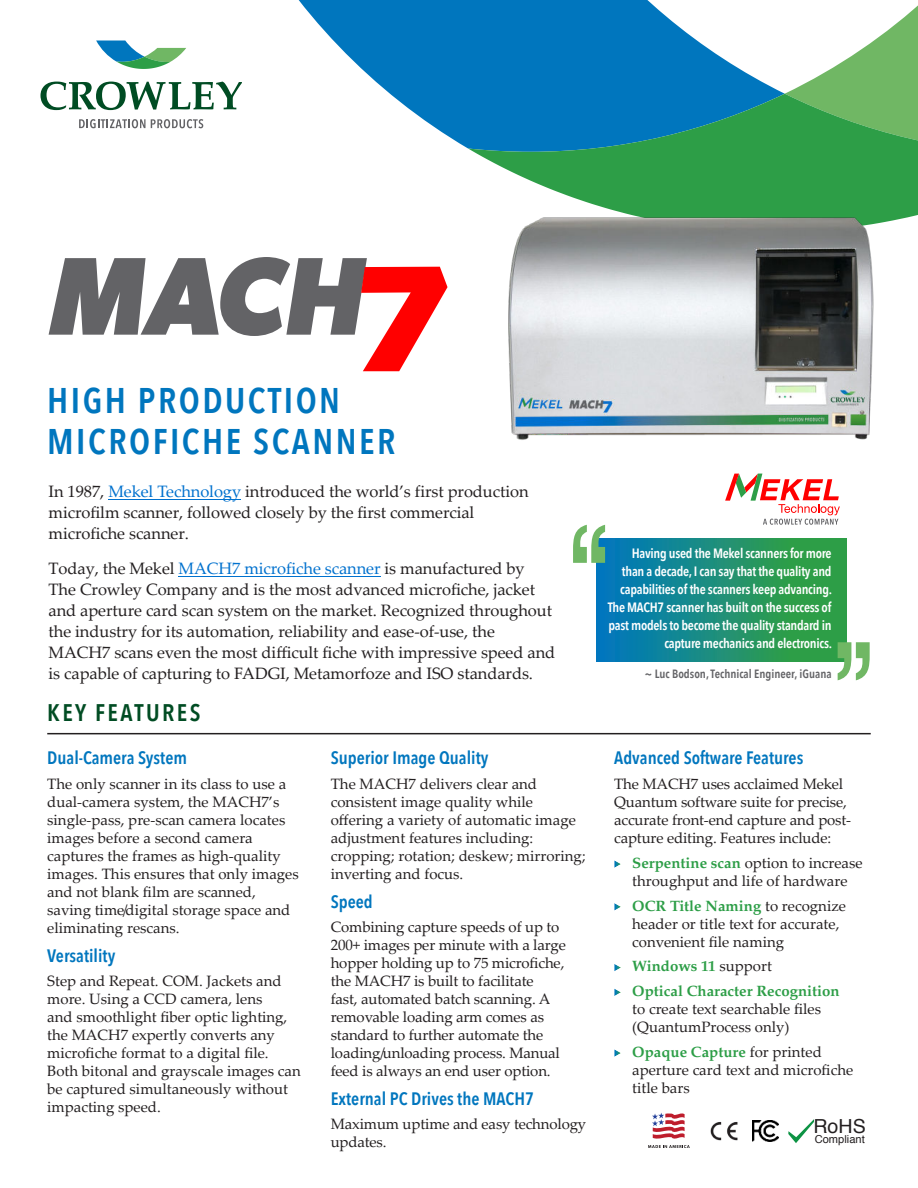
<style>
.page{position:relative;width:918px;height:1188px;background:#fff}
.page>*{position:absolute;margin:0;border:0;box-sizing:border-box;transform-origin:0 0}
.t1{font:600 35.7px/41.2px "Avenir Next Condensed";letter-spacing:.07em;color:#0076be}
.t2{font:600 24px "Avenir Next Condensed";letter-spacing:.1em;color:#004c23}
.t3{font:19.35px "Helvetica";color:#231f20}
.t4{font:600 18px "Avenir Next Condensed";color:#0076be}
.t5{font:16.5px/21px "Palatino Linotype";letter-spacing:-.005em;color:#231f20}
.t6{font:15px/18px "Palatino Linotype";color:#231f20}
.t7{font:700 15px/24.8px "Palatino";color:#2d9e47}
.t8{font:600 13.5px/18px "Avenir Next Condensed";letter-spacing:-.02em;color:#fff;text-align:right}
.t9{font:600 12px "Avenir Next Condensed";color:#636366}
.t10{font:10.95px "Helvetica";color:#231f20}
.s1{color:#0071ce}
.s2{font-family:"Palatino";font-weight:700;color:#2d9e47}
.s3{font-family:"Palatino Linotype";font-weight:400;color:#231f20}
</style>
<div class="page">
<svg style="left:614px;top:860px;width:7px;height:8px"></svg>
<svg style="left:614px;top:903px;width:7px;height:8px"></svg>
<svg style="left:614px;top:964px;width:7px;height:7px"></svg>
<svg style="left:614px;top:988px;width:7px;height:8px"></svg>
<svg style="left:614px;top:1049px;width:7px;height:8px"></svg>
<svg style="left:298px;top:0;width:487px;height:149px;fill:#0076be"></svg>
<svg style="left:785px;top:5px;width:133px;height:89px"></svg>
<svg style="left:468px;top:94px;width:450px;height:127px;background:#369d76"></svg>
<svg style="left:79px;top:119px;width:124px;height:9px"></svg>
<svg style="left:40px;top:82px;width:202px;height:28px"></svg>
<svg style="left:96px;top:40px;width:90px;height:29px"></svg>
<svg style="left:596px;top:539px;width:250px;height:122px;background:#1b8e78"></svg>
<svg style="left:573px;top:525px;width:32px;height:38px"></svg>
<svg style="left:838px;top:642px;width:32px;height:38px"></svg>
<img style="left:488px;top:208px;width:405px;height:232px">
<svg style="left:725px;top:474px;width:115px;height:51px"></svg>
<hr style="left:47px;top:733px;width:824px;height:1px;background:#231f20">
<svg style="left:49px;top:257px;width:399px;height:114px"></svg>
<svg style="left:788px;top:1119px;width:26px;height:24px"></svg>
<img style="left:710px;top:1122px;width:28px;height:19px">
<img style="left:753px;top:1120px;width:25px;height:22px">
<svg style="left:648px;top:1113px;width:41px;height:35px"></svg>
<hr style="left:108px;top:499px;width:133px;height:1px;background:#0071ce">
<hr style="left:179px;top:576px;width:202px;height:1px;background:#0071ce">
<h1 class="t1" style="left:47px;top:383px;width:350px">HIGH PRODUCTION<br>MICROFICHE SCANNER</h1>
<p class="t5" style="left:49px;top:480px;width:482px">In 1987, <span class="s1">Mekel Technology</span> introduced the world’s first production microfilm scanner, followed closely by the first commercial microfiche scanner.</p>
<p class="t5" style="left:49px;top:557px;width:508px">Today, the Mekel <span class="s1">MACH7 microfiche scanner</span> is manufactured by The Crowley Company and is the most advanced microfiche, jacket and aperture card scan system on the market. Recognized throughout the industry for its automation, reliability and ease-of-use, the MACH7 scans even the most difficult fiche with impressive speed and is capable of capturing to FADGI, Metamorfoze and ISO standards.</p>
<h2 class="t2" style="left:47px;top:702px;width:155px">KEY FEATURES</h2>
<p class="t4" style="left:47px;top:750px;width:141px">Dual-Camera System</p>
<p class="t6" style="left:47px;top:777px;width:253px">The only scanner in its class to use a dual-camera system, the MACH7’s single-pass, pre-scan camera locates images before a second camera captures the frames as high-quality images. This ensures that only images and not blank film are scanned, saving time/digital storage space and eliminating rescans.</p>
<p class="t4" style="left:47px;top:948px;width:70px">Versatility</p>
<p class="t6" style="left:47px;top:974px;width:255px">Step and Repeat. COM. Jackets and more. Using a CCD camera, lens<br>and smoothlight fiber optic lighting, the MACH7 expertly converts any microfiche format to a digital file.<br>Both bitonal and grayscale images can be captured simultaneously without impacting speed.</p>
<p class="t4" style="left:331px;top:750px;width:159px">Superior Image Quality</p>
<p class="t6" style="left:331px;top:777px;width:256px">The MACH7 delivers clear and consistent image quality while offering a variety of automatic image adjustment features including: cropping; rotation; deskew; mirroring; inverting and focus.</p>
<p class="t4" style="left:331px;top:894px;width:44px">Speed</p>
<p class="t6" style="left:331px;top:920px;width:237px">Combining capture speeds of up to 200+ images per minute with a large hopper holding up to 75 microfiche, the MACH7 is built to facilitate<br>fast, automated batch scanning. A removable loading arm comes as standard to further automate the loading/unloading process. Manual feed is always an end user option.</p>
<p class="t4" style="left:331px;top:1091px;width:205px">External PC Drives the MACH7</p>
<p class="t6" style="left:331px;top:1117px;width:257px">Maximum uptime and easy technology updates.</p>
<p class="t8" style="left:608px;top:546px;width:226px">Having used the Mekel scanners for more than a decade, I can say that the quality and capabilities of the scanners keep advancing.<br>The MACH7 scanner has built on the success of past models to become the quality standard in capture mechanics and electronics.</p>
<p class="t9" style="left:645px;top:669px;width:189px">~ Luc Bodson, Technical Engineer, iGuana</p>
<p class="t4" style="left:614px;top:750px;width:191px">Advanced Software Features</p>
<p class="t6" style="left:614px;top:777px;width:238px">The MACH7 uses acclaimed Mekel Quantum software suite for precise, accurate front-end capture and post&shy;capture editing. Features include:</p>
<p class="t6" style="left:632px;top:856px;width:232px"><span class="s2">Serpentine scan</span> option to increase throughput and life of hardware</p>
<p class="t7" style="left:632px;top:895px;width:215px">OCR Title Naming <span class="s3">to recognize</span></p>
<p class="t6" style="left:632px;top:916px;width:209px">header or title text for accurate, convenient file naming</p>
<p class="t7" style="left:632px;top:956px;width:209px">Windows 11 <span class="s3">support<br></span>Optical Character Recognition</p>
<p class="t6" style="left:632px;top:1000px;width:190px">to create text searchable files (QuantumProcess only)</p>
<p class="t7" style="left:632px;top:1041px;width:191px">Opaque Capture <span class="s3">for printed</span></p>
<p class="t6" style="left:632px;top:1060px;width:223px">aperture card text and microfiche title bars</p>
<p class="t3" style="left:814px;top:1111px;width:54px">RoHS</p>
<p class="t10" style="left:815px;top:1131px;width:52px">Compliant</p>
</div>
